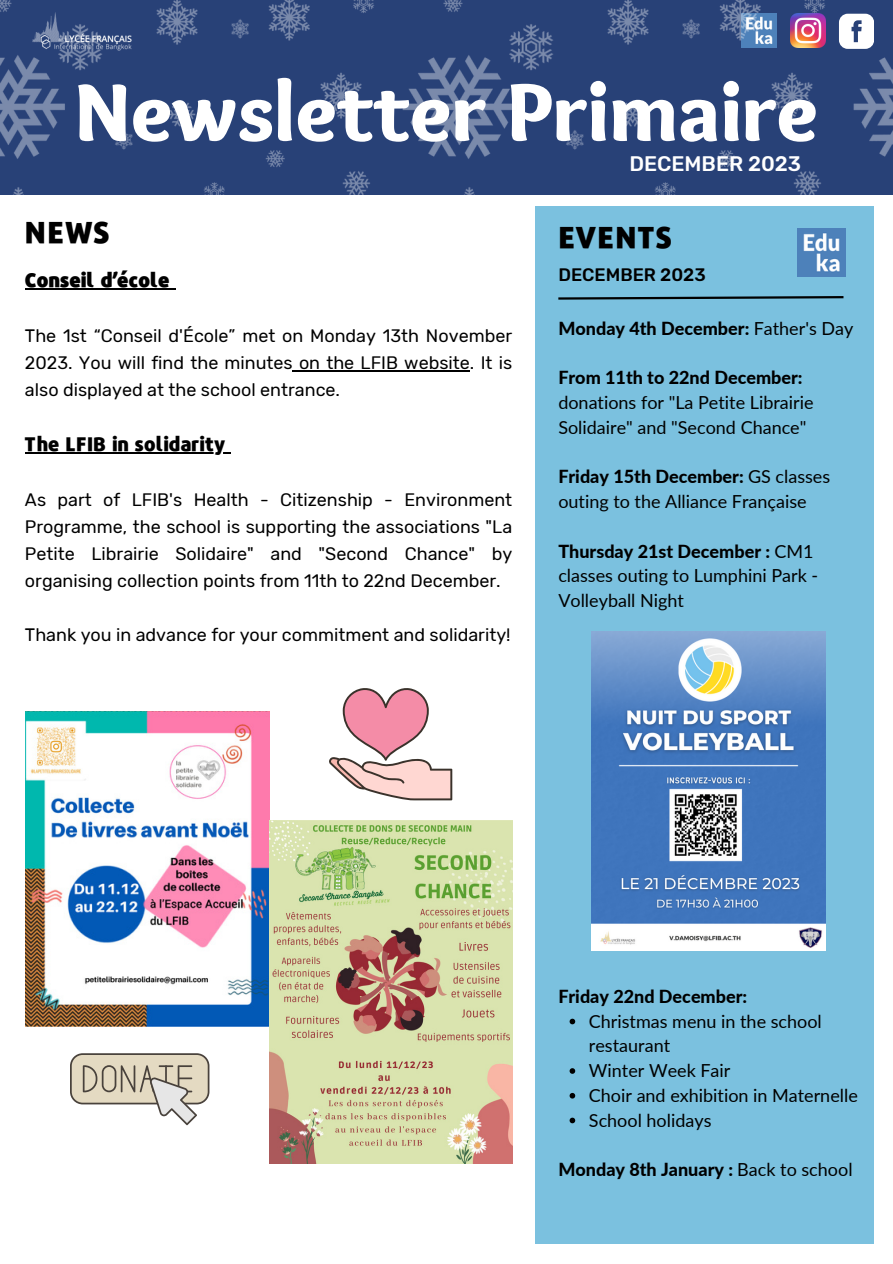
<style>
.page{position:relative;width:893px;height:1264px;background:#fff}
.page>*{position:absolute;margin:0;border:0;box-sizing:border-box;transform-origin:0 0}
.t1{font:900 84.9px "Sukar";color:#fff}
.t2{font:900 30px "Repo";color:#000}
.t3{font:500 21px "Rubik";color:#fff}
.t4{font:900 19.5px "Repo";color:#000}
.t5{font:900 19.5px "Repo";color:#000}
.t6{font:18px/27px "Rubik";color:#000;text-align:justify}
.t7{font:18px/24.8px "Lato";color:#000}
.t8{font:800 18px "Lato";color:#000}
.t9{font:500 18px "Rubik";color:#000}
.s1{font-weight:400}
.s2{font-weight:800}
</style>
<div class="page">
<div style="left:535px;top:206px;width:339px;height:1038px;background:#7bc1df"></div>
<svg style="left:569px;top:1018px;width:6px;height:6px"></svg>
<svg style="left:569px;top:1068px;width:6px;height:5px"></svg>
<svg style="left:569px;top:1092px;width:6px;height:6px"></svg>
<svg style="left:569px;top:1117px;width:6px;height:6px"></svg>
<svg style="left:558px;top:296px;width:286px;height:4px"></svg>
<img style="left:797px;top:228px;width:48px;height:49px">
<hr style="left:25px;top:288px;width:145px;height:1px;background:#000">
<hr style="left:293px;top:370px;width:177px;height:1px;background:#000">
<hr style="left:25px;top:452px;width:200px;height:1px;background:#000">
<img style="left:26px;top:711px;width:244px;height:315px">
<img style="left:269px;top:820px;width:243px;height:343px">
<img style="left:591px;top:631px;width:234px;height:319px">
<svg style="left:329px;top:688px;width:123px;height:112px"></svg>
<svg style="left:70px;top:1053px;width:139px;height:72px"></svg>
<img style="left:0;top:0;width:892px;height:195px">
<p class="t1" style="left:74px;top:63px;width:745px">Newsletter Primaire</p>
<p class="t2" style="left:25px;top:212px;width:87px">NEWS</p>
<p class="t5" style="left:25px;top:266px;width:146px">Conseil d’école</p>
<p class="t6" style="left:25px;top:322px;width:488px">The 1st “Conseil d'École” met on Monday 13th November 2023. You will find the minutes on the LFIB website. It is also displayed at the school entrance.</p>
<p class="t4" style="left:25px;top:431px;width:202px">The LFIB in solidarity</p>
<p class="t6" style="left:25px;top:487px;width:488px">As part of LFIB's Health - Citizenship - Environment Programme, the school is supporting the associations "La Petite Librairie Solidaire" and "Second Chance" by organising collection points from 11th to 22nd December.</p>
<p class="t6" style="left:25px;top:621px;width:487px">Thank you in advance for your commitment and solidarity!</p>
<p class="t3" style="left:629px;top:151px;width:173px">DECEMBER 2023</p>
<p class="t2" style="left:558px;top:217px;width:116px">EVENTS</p>
<p class="t9" style="left:558px;top:264px;width:149px">DECEMBER 2023</p>
<p class="t8" style="left:558px;top:317px;width:296px">Monday 4th December: <span class="s1">Father's Day</span></p>
<p class="t7" style="left:558px;top:365px;width:257px"><span class="s2">From 11th to 22nd December: </span>donations for "La Petite Librairie<br>Solidaire" and "Second Chance"</p>
<p class="t7" style="left:558px;top:464px;width:273px"><span class="s2">Friday 15th December:</span> GS classes outing to the Alliance Française</p>
<p class="t7" style="left:558px;top:538px;width:261px"><span class="s2">Thursday 21st December :</span> CM1 classes outing to Lumphini Park -<br>Volleyball Night</p>
<p class="t8" style="left:558px;top:985px;width:190px">Friday 22nd December:</p>
<p class="t7" style="left:589px;top:1008px;width:234px">Christmas menu in the school restaurant</p>
<p class="t7" style="left:589px;top:1057px;width:143px">Winter Week Fair</p>
<p class="t7" style="left:589px;top:1082px;width:270px">Choir and exhibition in Maternelle</p>
<p class="t7" style="left:589px;top:1107px;width:124px">School holidays</p>
<p class="t8" style="left:558px;top:1158px;width:296px">Monday 8th January : <span class="s1">Back to school</span></p>
</div>
